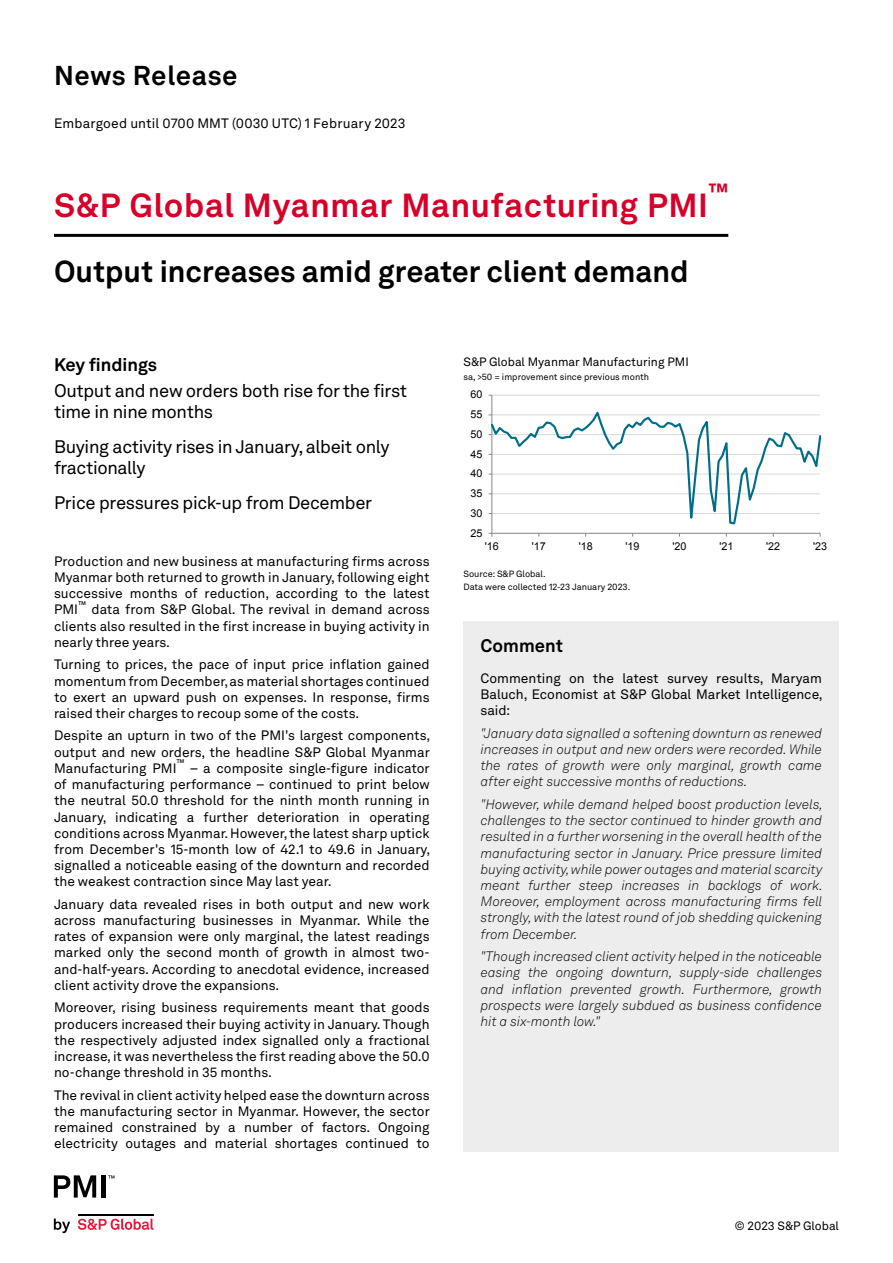
<style>
.page{position:relative;width:893px;height:1263px;background:#fff}
.page>*{position:absolute;margin:0;border:0;box-sizing:border-box;transform-origin:0 0}
.t1{font:700 33px "Akkurat LL";letter-spacing:.02em;color:#d6002a}
.t2{font:700 30px "Akkurat LL";color:#000}
.t3{font:700 27px "Akkurat LL";letter-spacing:.025em;color:#000}
.t4{font:700 23.25px "Akkurat LL";color:#d6002a}
.t5{font:18px/21.6px "Akkurat LL";letter-spacing:-.02em;color:#000}
.t6{font:700 18px "Akkurat LL";color:#000}
.t7{font:13.5px/16.2px "Akkurat LL";color:#000;text-align:justify}
.t8{font:italic 300 13.5px/16.2px "Akkurat LL";color:#000;text-align:justify}
.t9{font:12px "Akkurat LL";color:#000}
.t10{font:10.8px "Arial";color:#000}
.t11{font:9.45px "Akkurat LL";color:#000}
.t12{font:9px "Akkurat LL";color:#000}
</style>
<div class="page">
<hr style="left:492px;top:395px;width:328px;height:1px;background:#d9d9d9">
<hr style="left:491px;top:395px;width:1px;height:138px;background:#868686">
<svg style="left:489px;top:408px;width:332px;height:129px"></svg>
<hr style="left:54px;top:234px;width:674px;height:3px;background:#000">
<div style="left:464px;top:621px;width:375px;height:51px;background:#ededed"></div>
<div style="left:463px;top:672px;width:376px;height:480px;background:#ededed"></div>
<svg style="left:54px;top:1218px;width:16px;height:15px"></svg>
<svg style="left:78px;top:1218px;width:75px;height:12px"></svg>
<hr style="left:78px;top:1213px;width:75px;height:2px;background:#000">
<svg style="left:54px;top:1175px;width:42px;height:22px"></svg>
<div style="left:101px;top:1175px;width:5px;height:22px;background:#000"></div>
<svg style="left:108px;top:1175px;width:6px;height:3px"></svg>
<h3 class="t3" style="left:54px;top:55px;width:185px">News Release</h3>
<p class="t7" style="left:54px;top:114px;width:353px">Embargoed until 0700 MMT (0030 UTC) 1 February 2023</p>
<h3 class="t4" style="left:708px;top:174px;width:22px">™</h3>
<h1 class="t1" style="left:54px;top:180px;width:655px">S&amp;P Global Myanmar Manufacturing PMI</h1>
<h2 class="t2" style="left:54px;top:248px;width:636px">Output increases amid greater client demand</h2>
<h3 class="t6" style="left:54px;top:351px;width:105px">Key findings</h3>
<h3 class="t5" style="left:54px;top:379px;width:355px">Output and new orders both rise for the first time in nine months</h3>
<h3 class="t5" style="left:54px;top:435px;width:337px">Buying activity rises in January, albeit only fractionally</h3>
<h3 class="t5" style="left:54px;top:491px;width:320px">Price pressures pick-up from December</h3>
<p class="t7" style="left:54px;top:552px;width:377px">Production and new business at manufacturing firms across Myanmar both returned to growth in January, following eight successive months of reduction, according to the latest PMI</p>
<p class="t11" style="left:78px;top:597px;width:10px">™</p>
<p class="t7" style="left:54px;top:601px;width:377px;text-indent:38px">data from S&amp;P Global. The revival in demand across clients also resulted in the first increase in buying activity in nearly three years.</p>
<p class="t7" style="left:54px;top:656px;width:377px">Turning to prices, the pace of input price inflation gained momentum from December, as material shortages continued to exert an upward push on expenses. In response, firms raised their charges to recoup some of the costs.</p>
<p class="t7" style="left:54px;top:727px;width:378px">Despite an upturn in two of the PMI's largest components, output and new orders, the headline S&amp;P Global Myanmar Manufacturing PMI</p>
<p class="t11" style="left:177px;top:756px;width:10px">™</p>
<p class="t7" style="left:54px;top:759px;width:378px;text-indent:136px">– a composite single-figure indicator of manufacturing performance – continued to print below the neutral 50.0 threshold for the ninth month running in January, indicating a further deterioration in operating conditions across Myanmar. However, the latest sharp uptick from December's 15-month low of 42.1 to 49.6 in January, signalled a noticeable easing of the downturn and recorded the weakest contraction since May last year.</p>
<p class="t7" style="left:54px;top:895px;width:377px">January data revealed rises in both output and new work across manufacturing businesses in Myanmar. While the rates of expansion were only marginal, the latest readings marked only the second month of growth in almost two&shy;and-half-years. According to anecdotal evidence, increased client activity drove the expansions.</p>
<p class="t7" style="left:54px;top:999px;width:377px">Moreover, rising business requirements meant that goods producers increased their buying activity in January. Though the respectively adjusted index signalled only a fractional increase, it was nevertheless the first reading above the 50.0 no-change threshold in 35 months.</p>
<p class="t7" style="left:54px;top:1086px;width:377px">The revival in client activity helped ease the downturn across the manufacturing sector in Myanmar. However, the sector remained constrained by a number of factors. Ongoing electricity outages and material shortages continued to</p>
<p class="t9" style="left:463px;top:353px;width:227px">S&amp;P Global Myanmar Manufacturing PMI</p>
<p class="t12" style="left:463px;top:370px;width:187px">sa, &gt;50 = improvement since previous month</p>
<p class="t10" style="left:471px;top:388px;width:13px">60</p>
<p class="t10" style="left:471px;top:407px;width:13px">55</p>
<p class="t10" style="left:471px;top:427px;width:13px">50</p>
<p class="t10" style="left:471px;top:447px;width:13px">45</p>
<p class="t10" style="left:471px;top:467px;width:13px">40</p>
<p class="t10" style="left:471px;top:486px;width:13px">35</p>
<p class="t10" style="left:471px;top:506px;width:13px">30</p>
<p class="t10" style="left:471px;top:526px;width:13px">25</p>
<p class="t10" style="left:485px;top:539px;width:16px">'16</p>
<p class="t10" style="left:532px;top:539px;width:16px">'17</p>
<p class="t10" style="left:579px;top:539px;width:16px">'18</p>
<p class="t10" style="left:626px;top:539px;width:16px">'19</p>
<p class="t10" style="left:672px;top:539px;width:16px">'20</p>
<p class="t10" style="left:719px;top:539px;width:16px">'21</p>
<p class="t10" style="left:766px;top:539px;width:16px">'22</p>
<p class="t10" style="left:813px;top:539px;width:16px">'23</p>
<p class="t12" style="left:463px;top:567px;width:84px">Source: S&amp;P Global.</p>
<p class="t12" style="left:463px;top:580px;width:168px">Data were collected 12-23 January 2023.</p>
<h3 class="t6" style="left:481px;top:632px;width:84px">Comment</h3>
<p class="t7" style="left:480px;top:669px;width:344px">Commenting on the latest survey results, Maryam Baluch, Economist at S&amp;P Global Market Intelligence, said:</p>
<p class="t8" style="left:480px;top:725px;width:343px">"January data signalled a softening downturn as renewed increases in output and new orders were recorded. While the rates of growth were only marginal, growth came after eight successive months of reductions.</p>
<p class="t8" style="left:480px;top:796px;width:344px">"However, while demand helped boost production levels, challenges to the sector continued to hinder growth and resulted in a further worsening in the overall health of the manufacturing sector in January. Price pressure limited buying activity, while power outages and material scarcity meant further steep increases in backlogs of work.<br>Moreover, employment across manufacturing firms fell strongly, with the latest round of job shedding quickening from December.</p>
<p class="t8" style="left:480px;top:948px;width:343px">"Though increased client activity helped in the noticeable easing the ongoing downturn, supply-side challenges and inflation prevented growth. Furthermore, growth prospects were largely subdued as business confidence hit a six-month low."</p>
<p class="t9" style="left:735px;top:1216px;width:106px">© 2023 S&amp;P Global</p>
</div>
